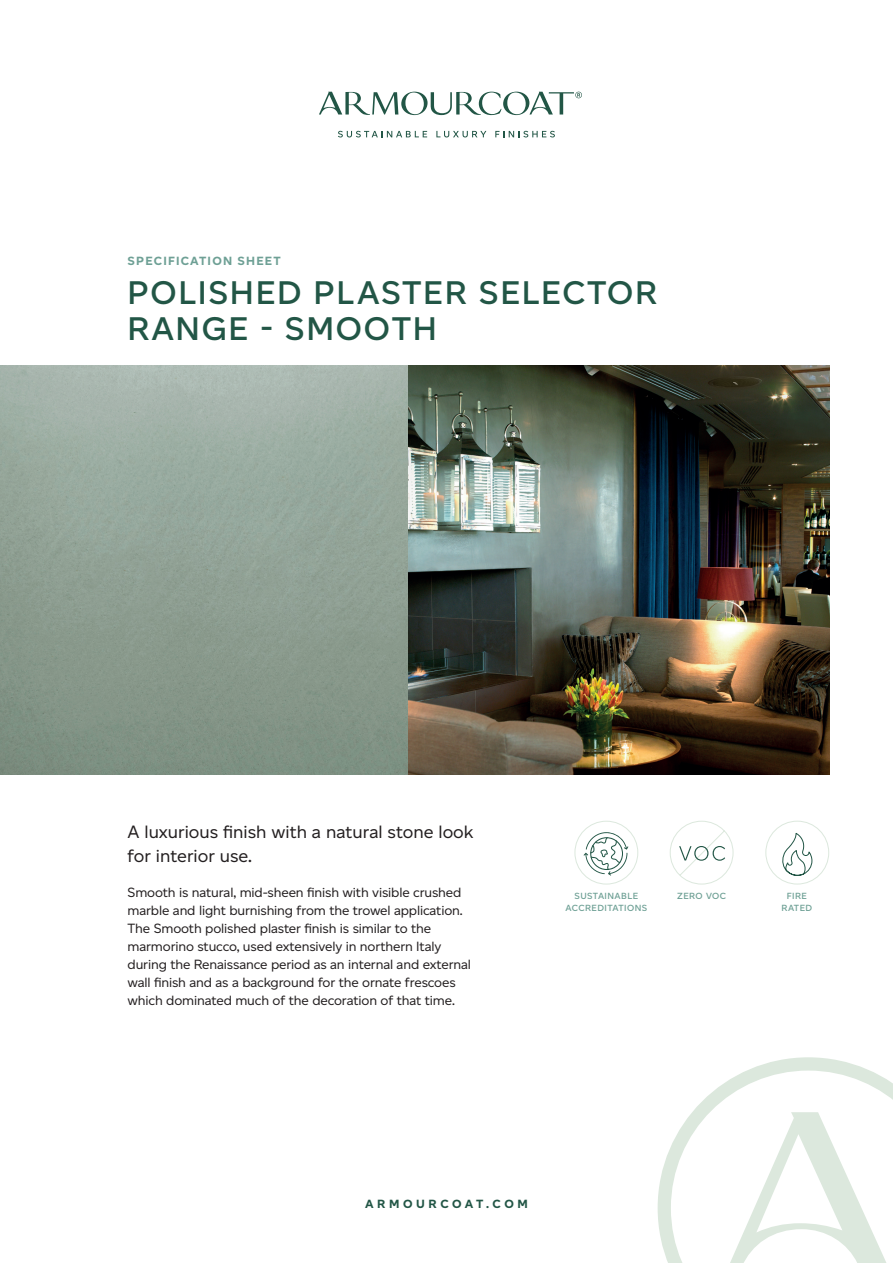
<style>
.page{position:relative;width:893px;height:1263px;background:#fff}
.page>*{position:absolute;margin:0;border:0;box-sizing:border-box;transform-origin:0 0}
.Paragraph_Style_1{font:600 33px/36px "Altform";letter-spacing:.05em;color:#225646}
.Standfirst{font:18px/24px "Altform";color:#231f20}
.Bodycopy{font:13.5px/18px "Altform";letter-spacing:-.01em;color:#231f20}
.FINISH{font:700 12px "Altform";letter-spacing:.1em;color:#6ea095}
.t1{font:700 12px "Altform";letter-spacing:.3em;color:#225646}
.Icon_text{font:600 9px/12px "Altform";letter-spacing:.05em;color:#6ea095;text-align:center}
</style>
<div class="page">
<svg style="left:658px;top:1057px;width:235px;height:206px"></svg>
<svg style="left:723px;top:1112px;width:170px;height:151px"></svg>
<img style="left:0;top:366px;width:829px;height:408px">
<svg style="left:670px;top:821px;width:64px;height:64px"></svg>
<div style="left:765px;top:821px;width:64px;height:63px;border:1px solid #dce8dd;border-radius:50%"></div>
<svg style="left:782px;top:833px;width:31px;height:43px"></svg>
<div style="left:574px;top:821px;width:64px;height:63px;border:1px solid #dce8dd;border-radius:50%"></div>
<svg style="left:584px;top:832px;width:44px;height:44px"></svg>
<svg style="left:338px;top:131px;width:89px;height:6px"></svg>
<svg style="left:436px;top:131px;width:50px;height:6px"></svg>
<svg style="left:495px;top:131px;width:60px;height:6px"></svg>
<svg style="left:319px;top:92px;width:263px;height:23px"></svg>
<p class="FINISH" style="left:128px;top:254px;width:155px">SPECIFICATION SHEET</p>
<p class="Paragraph_Style_1" style="left:128px;top:275px;width:531px">POLISHED PLASTER SELECTOR<br>RANGE - SMOOTH</p>
<p class="Standfirst" style="left:128px;top:820px;width:347px">A luxurious finish with a natural stone look for interior use.</p>
<p class="Bodycopy" style="left:128px;top:883px;width:345px">Smooth is natural, mid-sheen finish with visible crushed marble and light burnishing from the trowel application.<br>The Smooth polished plaster finish is similar to the marmorino stucco, used extensively in northern Italy during the Renaissance period as an internal and external wall finish and as a background for the ornate frescoes which dominated much of the decoration of that time.</p>
<p class="Icon_text" style="left:574px;top:890px;width:65px">SUSTAINABLE</p>
<p class="Icon_text" style="left:677px;top:890px;width:50px">ZERO VOC</p>
<p class="Icon_text" style="left:565px;top:902px;width:83px">ACCREDITATIONS</p>
<p class="Icon_text" style="left:781px;top:890px;width:32px">FIRE<br>RATED</p>
<p class="t1" style="left:365px;top:1196px;width:164px">ARMOURCOAT.COM</p>
</div>
